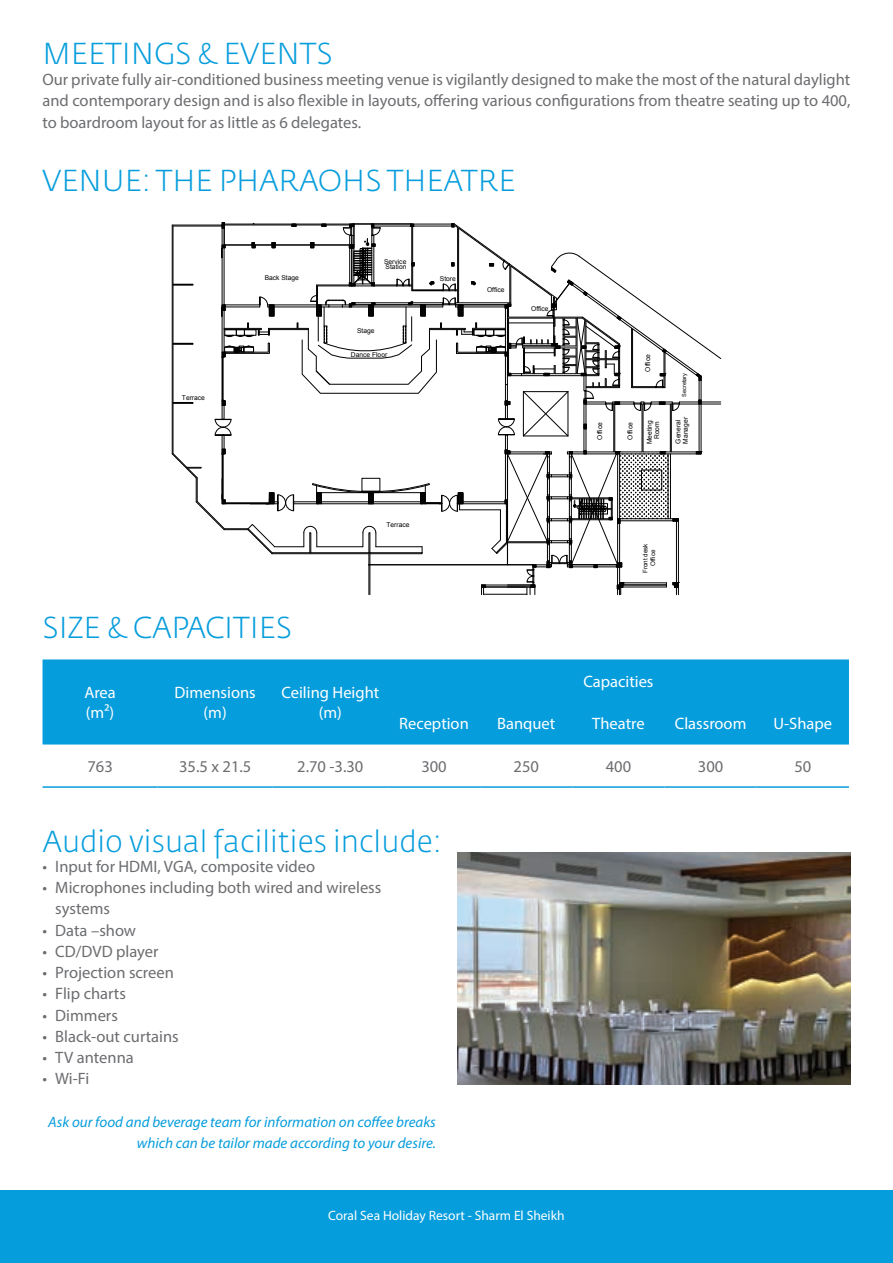
<style>
.page{position:relative;width:893px;height:1263px;background:#fff}
.page>*{position:absolute;margin:0;border:0;box-sizing:border-box;transform-origin:0 0}
.t1{font:300 30px "Fedra Sans Std";color:#069ddc}
.t2{font:16.5px/21.3px "Myriad Pro";color:#6c6d70;text-align:justify}
.t3{font:16.5px/19.8px "Myriad Pro";color:#fff;text-align:center}
.t4{font:italic 15px/21.3px "Myriad Pro";color:#069ddc;text-align:right}
.t5{font:13.5px "Myriad Pro";color:#fff}
.t6{font:6.75px/5.4px "Arial";color:#000}
.t7{font:6.3px/7.5px "Arial";color:#000;text-align:center}
.t8{font:5.55px "Arial";color:#000}
</style>
<div class="page">
<div style="left:0;top:1191px;width:893px;height:72px;background:#069ddc"></div>
<div style="left:43px;top:659px;width:806px;height:85px;background:#069ddc"></div>
<hr style="left:43px;top:786px;width:115px;height:2px;background:#069ddc">
<hr style="left:158px;top:786px;width:115px;height:2px;background:#069ddc">
<hr style="left:273px;top:786px;width:115px;height:2px;background:#069ddc">
<hr style="left:388px;top:786px;width:92px;height:2px;background:#069ddc">
<hr style="left:480px;top:786px;width:92px;height:2px;background:#069ddc">
<hr style="left:572px;top:786px;width:92px;height:2px;background:#069ddc">
<hr style="left:664px;top:786px;width:93px;height:2px;background:#069ddc">
<hr style="left:757px;top:786px;width:92px;height:2px;background:#069ddc">
<svg style="left:172px;top:222px;width:549px;height:373px"></svg>
<img style="left:457px;top:852px;width:393px;height:232px">
<h1 class="t1" style="left:43px;top:35px;width:292px">MEETINGS &amp; EVENTS</h1>
<p class="t2" style="left:42px;top:69px;width:809px">Our private fully air-conditioned business meeting venue is vigilantly designed to make the most of the natural daylight and contemporary design and is also flexible in layouts, offering various configurations from theatre seating up to 400, to boardroom layout for as little as 6 delegates.</p>
<h1 class="t1" style="left:43px;top:162px;width:475px">VENUE: THE PHARAOHS THEATRE</h1>
<p class="t6" style="left:182px;top:395px;width:25px">Terrace</p>
<p class="t6" style="left:265px;top:275px;width:36px">Back Stage</p>
<p class="t6" style="left:384px;top:259px;width:24px">Service<br>Station</p>
<p class="t6" style="left:357px;top:328px;width:19px">Stage</p>
<p class="t6" style="left:351px;top:352px;width:38px">Dance Floor</p>
<p class="t6" style="left:440px;top:276px;width:17px">Store</p>
<p class="t6" style="left:487px;top:287px;width:19px">Office</p>
<p class="t6" style="left:531px;top:305px;width:19px">Office</p>
<p class="t6" style="left:645px;top:372px;width:19px;rotate:-90deg">Office</p>
<p class="t8" style="left:681px;top:397px;width:25px;rotate:-90deg">Secretary</p>
<p class="t6" style="left:654px;top:439px;width:19px;rotate:-90deg">Room</p>
<p class="t6" style="left:683px;top:444px;width:28px;rotate:-90deg">Manager</p>
<p class="t6" style="left:597px;top:440px;width:19px;rotate:-90deg">Office</p>
<p class="t6" style="left:627px;top:440px;width:19px;rotate:-90deg">Office</p>
<p class="t6" style="left:647px;top:444px;width:25px;rotate:-90deg">Meeting</p>
<p class="t6" style="left:675px;top:444px;width:25px;rotate:-90deg">General</p>
<h1 class="t1" style="left:43px;top:609px;width:251px">SIZE &amp; CAPACITIES</h1>
<p class="t6" style="left:386px;top:522px;width:25px">Terrace</p>
<p class="t3" style="left:84px;top:683px;width:33px;text-align:left">Area m( (²</p>
<p class="t3" style="left:175px;top:683px;width:83px">Dimensions m( (</p>
<p class="t3" style="left:281px;top:683px;width:99px">Ceiling Height m( (</p>
<p class="t3" style="left:399px;top:714px;width:71px">Reception</p>
<p class="t2" style="left:87px;top:755px;width:27px">763</p>
<p class="t2" style="left:179px;top:755px;width:74px">35.5 x 21.5</p>
<p class="t2" style="left:297px;top:755px;width:68px">2.70 -3.30</p>
<p class="t2" style="left:421px;top:755px;width:27px">300</p>
<h1 class="t1" style="left:43px;top:823px;width:401px">Audio visual facilities include:</h1>
<p class="t2" style="left:55px;top:855px;width:261px">Input for HDMI, VGA, composite video</p>
<p class="t2" style="left:43px;top:855px;width:6px">•</p>
<p class="t2" style="left:43px;top:876px;width:6px">•</p>
<p class="t2" style="left:55px;top:876px;width:328px">Microphones including both wired and wireless</p>
<p class="t2" style="left:43px;top:919px;width:6px">•</p>
<p class="t2" style="left:55px;top:898px;width:82px">systems<br>Data –show</p>
<p class="t2" style="left:43px;top:940px;width:6px">•</p>
<p class="t2" style="left:55px;top:940px;width:105px">CD/DVD player</p>
<p class="t2" style="left:43px;top:961px;width:6px">•</p>
<p class="t2" style="left:55px;top:961px;width:120px">Projection screen</p>
<p class="t2" style="left:43px;top:983px;width:6px">•</p>
<p class="t2" style="left:55px;top:983px;width:72px">Flip charts</p>
<p class="t2" style="left:43px;top:1004px;width:6px">•</p>
<p class="t2" style="left:55px;top:1004px;width:64px">Dimmers</p>
<p class="t2" style="left:43px;top:1025px;width:6px">•</p>
<p class="t2" style="left:55px;top:1025px;width:125px">Black-out curtains</p>
<p class="t2" style="left:43px;top:1046px;width:6px">•</p>
<p class="t2" style="left:55px;top:1046px;width:80px">TV antenna</p>
<p class="t2" style="left:43px;top:1068px;width:6px">•</p>
<p class="t2" style="left:55px;top:1068px;width:36px">Wi-Fi</p>
<p class="t4" style="left:48px;top:1111px;width:389px">Ask our food and beverage team for information on coffee breaks which can be tailor made according to your desire.</p>
<p class="t7" style="left:642px;top:573px;width:31px;rotate:-90deg">Front desk<br>Office</p>
<p class="t3" style="left:497px;top:714px;width:60px">Banquet</p>
<p class="t2" style="left:513px;top:755px;width:27px">250</p>
<p class="t3" style="left:583px;top:671px;width:72px">Capacities</p>
<p class="t3" style="left:592px;top:714px;width:54px">Theatre</p>
<p class="t2" style="left:606px;top:755px;width:27px">400</p>
<p class="t3" style="left:675px;top:714px;width:73px">Classroom</p>
<p class="t2" style="left:698px;top:755px;width:27px">300</p>
<p class="t5" style="left:328px;top:1207px;width:238px">Coral Sea Holiday Resort - Sharm El Sheikh</p>
<p class="t3" style="left:773px;top:714px;width:60px">U-Shape</p>
<p class="t2" style="left:794px;top:755px;width:18px">50</p>
</div>
